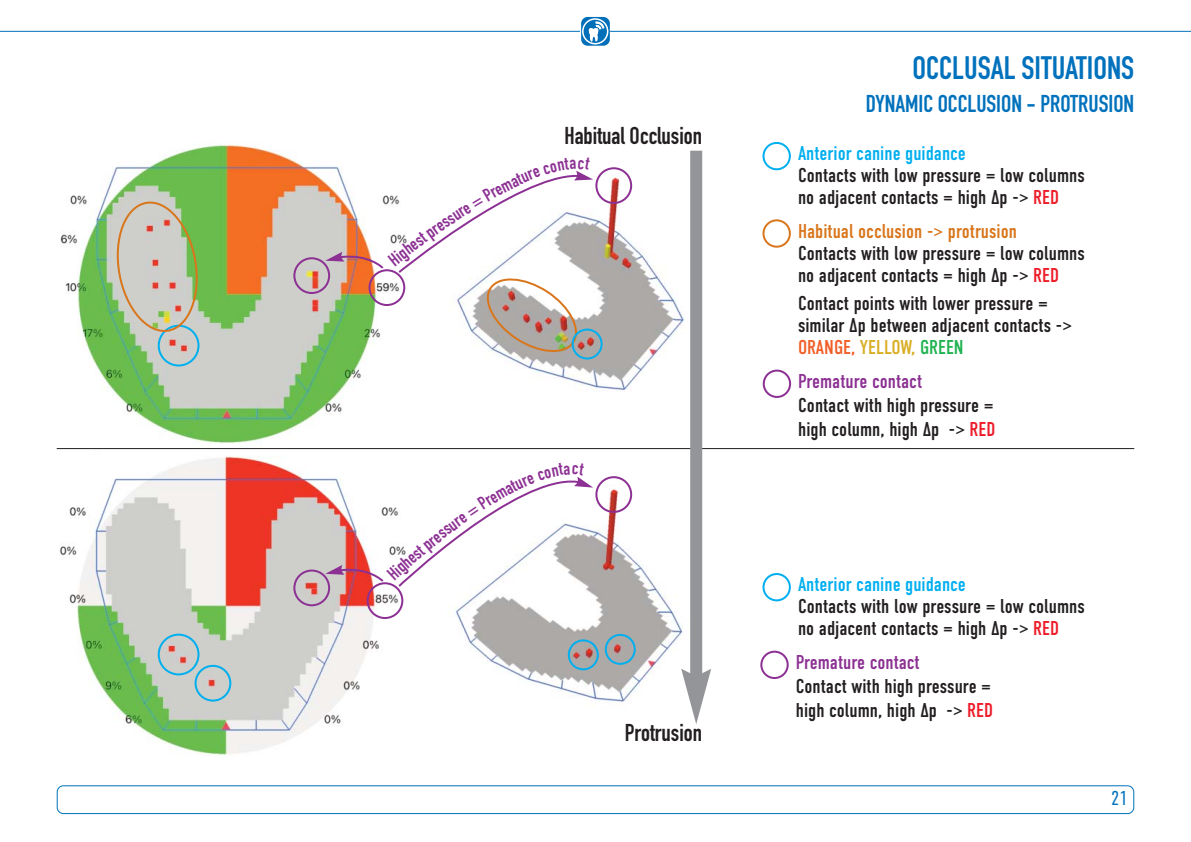
<style>
.page{position:relative;width:1191px;height:842px;background:#fff}
.page>*{position:absolute;margin:0;border:0;box-sizing:border-box;transform-origin:0 0}
.t1{font:32px "DIN Engschrift Std";color:#0071bc}
.t2{font:24px "DIN Engschrift Std";color:#0071bc}
.t3{font:700 24px "DIN Condensed";color:#231f20}
.t4{font:20px/22px "DIN Condensed";color:#231f20}
.t5{font:20px "DIN Condensed";color:#00afef}
.t6{font:20px "DIN Condensed";color:#8c3193}
.t7{font:20px "DIN Condensed";color:#d9761c}
.t8{font:300 20px "DIN Condensed";color:#0071bc}
.s1{color:#ed1c29}
.s2{color:#f15f28}
.s3{color:#d9ae25}
.s4{color:#21b351}
</style>
<div class="page">
<img style="left:60px;top:456px;width:623px;height:300px">
<img style="left:60px;top:145px;width:642px;height:298px">
<div style="left:57px;top:785px;width:1077px;height:29px;border:2px solid #0071bc;border-radius:7px"></div>
<hr style="left:0;top:31px;width:1191px;height:1px;background:#0071bc">
<svg style="left:581px;top:17px;width:29px;height:29px"></svg>
<div style="left:582px;top:18px;width:26px;height:26px;border:2px solid #fff;border-radius:50%"></div>
<svg style="left:762px;top:219px;width:29px;height:29px"></svg>
<svg style="left:762px;top:370px;width:29px;height:28px"></svg>
<svg style="left:762px;top:142px;width:29px;height:28px"></svg>
<svg style="left:158px;top:634px;width:73px;height:68px;background:#bac8c8"></svg>
<svg style="left:605px;top:634px;width:31px;height:31px"></svg>
<svg style="left:112px;top:198px;width:90px;height:168px;background:#b7c3a6"></svg>
<svg style="left:568px;top:639px;width:31px;height:31px"></svg>
<svg style="left:760px;top:651px;width:28px;height:28px"></svg>
<svg style="left:762px;top:573px;width:29px;height:28px"></svg>
<hr style="left:57px;top:448px;width:1077px;height:1px;background:#231f20">
<div style="left:690px;top:151px;width:12px;height:528px;background:#939598"></div>
<svg style="left:681px;top:669px;width:30px;height:55px"></svg>
<svg style="left:293px;top:157px;width:339px;height:202px"></svg>
<svg style="left:293px;top:463px;width:339px;height:156px"></svg>
<p class="t3" style="left:564px;top:126px;width:139px">Habitual Occlusion</p>
<p class="t3" style="left:625px;top:724px;width:79px">Protrusion</p>
<h1 class="t1" style="left:912px;top:57px;width:223px">OCCLUSAL SITUATIONS</h1>
<p class="t2" style="left:865px;top:95px;width:270px">DYNAMIC OCCLUSION - PROTRUSION</p>
<p class="t5" style="left:798px;top:146px;width:169px">Anterior canine guidance</p>
<p class="t4" style="left:798px;top:166px;width:288px">Contacts with low pressure = low columns no adjacent contacts = high Δp -&gt; <span class="s1">RED</span></p>
<p class="t7" style="left:798px;top:224px;width:220px">Habitual occlusion -&gt; protrusion</p>
<p class="t4" style="left:798px;top:244px;width:288px">Contacts with low pressure = low columns no adjacent contacts = high Δp -&gt; <span class="s1">RED</span></p>
<p class="t4" style="left:798px;top:294px;width:275px">Contact points with lower pressure = similar Δp between adjacent contacts -&gt;<br><span class="s2">ORANGE,</span> <span class="s3">YELLOW,</span> <span class="s4">GREEN</span></p>
<p class="t6" style="left:798px;top:374px;width:125px">Premature contact</p>
<p class="t4" style="left:798px;top:395px;width:199px;line-height:24px">Contact with high pressure = high column, high Δp -&gt; <span class="s1">RED</span></p>
<p class="t5" style="left:798px;top:577px;width:169px">Anterior canine guidance</p>
<p class="t4" style="left:798px;top:597px;width:288px">Contacts with low pressure = low columns no adjacent contacts = high Δp -&gt; <span class="s1">RED</span></p>
<p class="t6" style="left:796px;top:655px;width:125px">Premature contact</p>
<p class="t4" style="left:796px;top:676px;width:199px;line-height:24px">Contact with high pressure = high column, high Δp -&gt; <span class="s1">RED</span></p>
<p class="t8" style="left:1111px;top:791px;width:18px">21</p>
</div>
